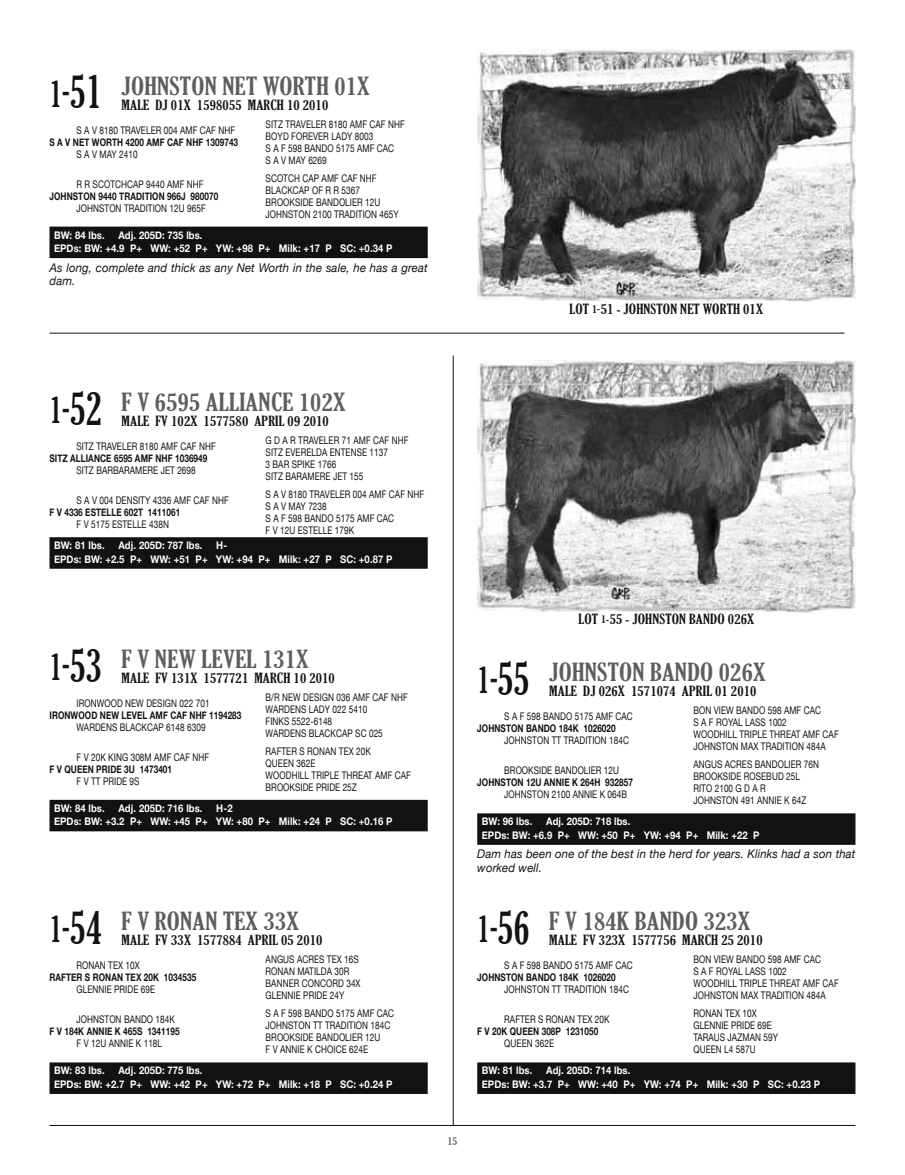
<style>
.page{position:relative;width:905px;height:1175px;background:#fff}
.page>*{position:absolute;margin:0;border:0;box-sizing:border-box;transform-origin:0 0}
.t1{font:extra-condensed 24px "Gloucester";letter-spacing:.01em;color:#5e5e5e;scale:1.2 1}
.t2{font:extra-condensed 13.5px "Gloucester";letter-spacing:.01em;color:#121212;scale:1.2 1}
.t3{font:italic 12px/13.5px "Helvetica Neue";letter-spacing:.01em;color:#121212;scale:.95 1}
.t4{font:10.5px/18px "Helvetica Neue";letter-spacing:.01em;color:#121212;scale:.78 1}
.t5{font:700 10.5px/13.5px "Helvetica Neue";letter-spacing:.01em;color:#fff;scale:.9 1}
.t6{font:700 10.5px "Helvetica Neue";letter-spacing:.01em;color:#121212;scale:.78 1}
.t7{font:extra-condensed 10.5px "Gloucester";color:#5e5e5e;scale:1.2 1}
.s1{font-size:36px;color:#121212}
.s2{font-size:45px;color:#121212}
.s3{font-size:10.5px}
</style>
<div class="page">
<hr style="left:50px;top:1125px;width:805px;height:1px;background:#121212">
<hr style="left:453px;top:356px;width:1px;height:769px;background:#121212">
<div style="left:477px;top:813px;width:378px;height:31px;background:#121212"></div>
<div style="left:477px;top:1062px;width:378px;height:32px;background:#121212"></div>
<div style="left:49px;top:227px;width:379px;height:31px;background:#121212"></div>
<div style="left:49px;top:537px;width:379px;height:32px;background:#121212"></div>
<div style="left:49px;top:800px;width:379px;height:31px;background:#121212"></div>
<div style="left:49px;top:1062px;width:379px;height:32px;background:#121212"></div>
<img style="left:477px;top:50px;width:378px;height:252px">
<img style="left:477px;top:360px;width:378px;height:252px">
<hr style="left:50px;top:333px;width:794px;height:1px;background:#121212">
<h1 class="t1" style="left:49px;top:72px;width:268px"><span class="s1">1-</span><span class="s2">51</span> JOHNSTON NET WORTH 01X</h1>
<p class="t2" style="left:121px;top:97px;width:174px">MALE DJ 01X 1598055 MARCH 10 2010</p>
<p class="t4" style="left:265px;top:115px;width:180px">SITZ TRAVELER 8180 AMF CAF NHF</p>
<p class="t4" style="left:76px;top:121px;width:205px">S A V 8180 TRAVELER 004 AMF CAF NHF</p>
<p class="t4" style="left:265px;top:127px;width:140px">BOYD FOREVER LADY 8003</p>
<p class="t6" style="left:49px;top:135px;width:243px">S A V NET WORTH 4200 AMF CAF NHF 1309743</p>
<p class="t4" style="left:265px;top:139px;width:166px">S A F 598 BANDO 5175 AMF CAC</p>
<p class="t4" style="left:76px;top:145px;width:80px">S A V MAY 2410</p>
<p class="t4" style="left:265px;top:151px;width:144px">S A V MAY 6269<br>SCOTCH CAP AMF CAF NHF</p>
<p class="t4" style="left:76px;top:175px;width:164px">R R SCOTCHCAP 9440 AMF NHF</p>
<p class="t4" style="left:265px;top:181px;width:123px">BLACKCAP OF R R 5367</p>
<p class="t6" style="left:49px;top:189px;width:218px">JOHNSTON 9440 TRADITION 966J 980070</p>
<p class="t4" style="left:265px;top:193px;width:149px">BROOKSIDE BANDOLIER 12U</p>
<p class="t4" style="left:76px;top:199px;width:167px">JOHNSTON TRADITION 12U 965F</p>
<p class="t4" style="left:265px;top:205px;width:172px">JOHNSTON 2100 TRADITION 465Y</p>
<p class="t5" style="left:54px;top:228px;width:58px">BW: 84 lbs.</p>
<p class="t5" style="left:54px;top:228px;width:377px;text-indent:64px">Adj. 205D: 735 lbs.<br>EPDs: BW: +4.9 P+ WW: +52 P+ YW: +98 P+ Milk: +17 P SC: +0.34 P</p>
<p class="t3" style="left:49px;top:260px;width:399px">As long, complete and thick as any Net Worth in the sale, he has a great dam.</p>
<p class="t2" style="left:569px;top:301px;width:163px">LOT <span class="s3">1-</span>51 - JOHNSTON NET WORTH 01X</p>
<h1 class="t1" style="left:49px;top:388px;width:248px"><span class="s1">1-</span><span class="s2">52</span> F V 6595 ALLIANCE 102X</h1>
<p class="t2" style="left:121px;top:413px;width:174px">MALE FV 102X 1577580 APRIL 09 2010</p>
<p class="t4" style="left:265px;top:431px;width:184px">G D A R TRAVELER 71 AMF CAF NHF</p>
<p class="t4" style="left:76px;top:437px;width:180px">SITZ TRAVELER 8180 AMF CAF NHF</p>
<p class="t4" style="left:265px;top:443px;width:158px">SITZ EVERELDA ENTENSE 1137</p>
<p class="t6" style="left:49px;top:452px;width:204px">SITZ ALLIANCE 6595 AMF NHF 1036949</p>
<p class="t4" style="left:265px;top:455px;width:92px">3 BAR SPIKE 1766</p>
<p class="t4" style="left:76px;top:461px;width:154px">SITZ BARBARAMERE JET 2698</p>
<p class="t4" style="left:265px;top:467px;width:205px">SITZ BARAMERE JET 155<br>S A V 8180 TRAVELER 004 AMF CAF NHF</p>
<p class="t4" style="left:76px;top:491px;width:197px">S A V 004 DENSITY 4336 AMF CAF NHF</p>
<p class="t4" style="left:265px;top:497px;width:80px">S A V MAY 7238</p>
<p class="t6" style="left:49px;top:506px;width:169px">F V 4336 ESTELLE 602T 1411061</p>
<p class="t4" style="left:265px;top:509px;width:166px">S A F 598 BANDO 5175 AMF CAC</p>
<p class="t4" style="left:76px;top:515px;width:120px">F V 5175 ESTELLE 438N</p>
<p class="t4" style="left:265px;top:521px;width:115px">F V 12U ESTELLE 179K</p>
<p class="t5" style="left:54px;top:538px;width:58px">BW: 81 lbs.</p>
<p class="t5" style="left:118px;top:538px;width:95px">Adj. 205D: 787 lbs.</p>
<p class="t5" style="left:54px;top:538px;width:377px;text-align:center">H-<br>EPDs: BW: +2.5 P+ WW: +51 P+ YW: +94 P+ Milk: +27 P SC: +0.87 P</p>
<h1 class="t1" style="left:49px;top:645px;width:217px"><span class="s1">1-</span><span class="s2">53</span> F V NEW LEVEL 131X</h1>
<p class="t2" style="left:121px;top:670px;width:179px">MALE FV 131X 1577721 MARCH 10 2010</p>
<p class="t4" style="left:265px;top:688px;width:184px">B/R NEW DESIGN 036 AMF CAF NHF</p>
<p class="t4" style="left:76px;top:694px;width:172px">IRONWOOD NEW DESIGN 022 701</p>
<p class="t4" style="left:265px;top:700px;width:132px">WARDENS LADY 022 5410</p>
<p class="t6" style="left:49px;top:708px;width:248px">IRONWOOD NEW LEVEL AMF CAF NHF 1194283</p>
<p class="t4" style="left:265px;top:712px;width:87px">FINKS 5522-6148</p>
<p class="t4" style="left:76px;top:718px;width:167px">WARDENS BLACKCAP 6148 6309</p>
<p class="t4" style="left:265px;top:724px;width:152px">WARDENS BLACKCAP SC 025<br>RAFTER S RONAN TEX 20K</p>
<p class="t4" style="left:76px;top:748px;width:172px">F V 20K KING 308M AMF CAF NHF</p>
<p class="t4" style="left:265px;top:754px;width:65px">QUEEN 362E</p>
<p class="t6" style="left:49px;top:762px;width:159px">F V QUEEN PRIDE 3U 1473401</p>
<p class="t4" style="left:265px;top:766px;width:188px">WOODHILL TRIPLE THREAT AMF CAF</p>
<p class="t4" style="left:76px;top:772px;width:82px">F V TT PRIDE 9S</p>
<p class="t4" style="left:265px;top:778px;width:119px">BROOKSIDE PRIDE 25Z</p>
<p class="t5" style="left:54px;top:801px;width:58px">BW: 84 lbs.</p>
<p class="t5" style="left:118px;top:801px;width:95px">Adj. 205D: 716 lbs.</p>
<p class="t5" style="left:54px;top:801px;width:377px;text-align:center">H-2<br>EPDs: BW: +3.2 P+ WW: +45 P+ YW: +80 P+ Milk: +24 P SC: +0.16 P</p>
<h1 class="t1" style="left:49px;top:907px;width:209px"><span class="s1">1-</span><span class="s2">54</span> F V RONAN TEX 33X</h1>
<p class="t2" style="left:121px;top:932px;width:169px">MALE FV 33X 1577884 APRIL 05 2010</p>
<p class="t4" style="left:265px;top:950px;width:121px">ANGUS ACRES TEX 16S</p>
<p class="t4" style="left:76px;top:956px;width:83px">RONAN TEX 10X</p>
<p class="t4" style="left:265px;top:962px;width:109px">RONAN MATILDA 30R</p>
<p class="t6" style="left:49px;top:971px;width:190px">RAFTER S RONAN TEX 20K 1034535</p>
<p class="t4" style="left:265px;top:974px;width:123px">BANNER CONCORD 34X</p>
<p class="t4" style="left:76px;top:980px;width:102px">GLENNIE PRIDE 69E</p>
<p class="t4" style="left:265px;top:986px;width:166px">GLENNIE PRIDE 24Y<br>S A F 598 BANDO 5175 AMF CAC</p>
<p class="t4" style="left:76px;top:1010px;width:128px">JOHNSTON BANDO 184K</p>
<p class="t4" style="left:265px;top:1016px;width:161px">JOHNSTON TT TRADITION 184C</p>
<p class="t6" style="left:49px;top:1025px;width:168px">F V 184K ANNIE K 465S 1341195</p>
<p class="t4" style="left:265px;top:1028px;width:149px">BROOKSIDE BANDOLIER 12U</p>
<p class="t4" style="left:76px;top:1034px;width:111px">F V 12U ANNIE K 118L</p>
<p class="t4" style="left:265px;top:1040px;width:133px">F V ANNIE K CHOICE 624E</p>
<p class="t5" style="left:54px;top:1063px;width:58px">BW: 83 lbs.</p>
<p class="t5" style="left:54px;top:1063px;width:377px;text-indent:64px">Adj. 205D: 775 lbs.<br>EPDs: BW: +2.7 P+ WW: +42 P+ YW: +72 P+ Milk: +18 P SC: +0.24 P</p>
<p class="t7" style="left:447px;top:1134px;width:10px">15</p>
<p class="t2" style="left:578px;top:611px;width:148px">LOT <span class="s3">1-</span>55 - JOHNSTON BANDO 026X</p>
<h1 class="t1" style="left:477px;top:658px;width:242px"><span class="s1">1-</span><span class="s2">55</span> JOHNSTON BANDO 026X</h1>
<p class="t2" style="left:549px;top:683px;width:174px">MALE DJ 026X 1571074 APRIL 01 2010</p>
<p class="t4" style="left:693px;top:701px;width:165px">BON VIEW BANDO 598 AMF CAC</p>
<p class="t4" style="left:504px;top:707px;width:166px">S A F 598 BANDO 5175 AMF CAC</p>
<p class="t4" style="left:693px;top:713px;width:121px">S A F ROYAL LASS 1002</p>
<p class="t6" style="left:477px;top:722px;width:179px">JOHNSTON BANDO 184K 1026020</p>
<p class="t4" style="left:693px;top:725px;width:188px">WOODHILL TRIPLE THREAT AMF CAF</p>
<p class="t4" style="left:504px;top:731px;width:161px">JOHNSTON TT TRADITION 184C</p>
<p class="t4" style="left:693px;top:737px;width:171px">JOHNSTON MAX TRADITION 484A<br>ANGUS ACRES BANDOLIER 76N</p>
<p class="t4" style="left:504px;top:761px;width:149px">BROOKSIDE BANDOLIER 12U</p>
<p class="t4" style="left:693px;top:767px;width:138px">BROOKSIDE ROSEBUD 25L</p>
<p class="t6" style="left:477px;top:776px;width:201px">JOHNSTON 12U ANNIE K 264H 932857</p>
<p class="t4" style="left:693px;top:779px;width:94px">RITO 2100 G D A R</p>
<p class="t4" style="left:504px;top:785px;width:159px">JOHNSTON 2100 ANNIE K 064B</p>
<p class="t4" style="left:693px;top:791px;width:146px">JOHNSTON 491 ANNIE K 64Z</p>
<p class="t5" style="left:482px;top:814px;width:58px">BW: 96 lbs.</p>
<p class="t5" style="left:482px;top:814px;width:310px;text-indent:64px">Adj. 205D: 718 lbs.<br>EPDs: BW: +6.9 P+ WW: +50 P+ YW: +94 P+ Milk: +22 P</p>
<p class="t3" style="left:477px;top:847px;width:399px">Dam has been one of the best in the herd for years. Klinks had a son that worked well.</p>
<h1 class="t1" style="left:477px;top:907px;width:229px"><span class="s1">1-</span><span class="s2">56</span> F V 184K BANDO 323X</h1>
<p class="t2" style="left:549px;top:932px;width:179px">MALE FV 323X 1577756 MARCH 25 2010</p>
<p class="t4" style="left:693px;top:950px;width:165px">BON VIEW BANDO 598 AMF CAC</p>
<p class="t4" style="left:504px;top:956px;width:166px">S A F 598 BANDO 5175 AMF CAC</p>
<p class="t4" style="left:693px;top:962px;width:121px">S A F ROYAL LASS 1002</p>
<p class="t6" style="left:477px;top:971px;width:179px">JOHNSTON BANDO 184K 1026020</p>
<p class="t4" style="left:693px;top:974px;width:188px">WOODHILL TRIPLE THREAT AMF CAF</p>
<p class="t4" style="left:504px;top:980px;width:161px">JOHNSTON TT TRADITION 184C</p>
<p class="t4" style="left:693px;top:986px;width:171px">JOHNSTON MAX TRADITION 484A<br>RONAN TEX 10X</p>
<p class="t4" style="left:504px;top:1010px;width:137px">RAFTER S RONAN TEX 20K</p>
<p class="t4" style="left:693px;top:1016px;width:102px">GLENNIE PRIDE 69E</p>
<p class="t6" style="left:477px;top:1025px;width:157px">F V 20K QUEEN 308P 1231050</p>
<p class="t4" style="left:693px;top:1028px;width:110px">TARAUS JAZMAN 59Y</p>
<p class="t4" style="left:504px;top:1034px;width:65px">QUEEN 362E</p>
<p class="t4" style="left:693px;top:1040px;width:81px">QUEEN L4 587U</p>
<p class="t5" style="left:482px;top:1063px;width:58px">BW: 81 lbs.</p>
<p class="t5" style="left:482px;top:1063px;width:377px;text-indent:64px">Adj. 205D: 714 lbs.<br>EPDs: BW: +3.7 P+ WW: +40 P+ YW: +74 P+ Milk: +30 P SC: +0.23 P</p>
</div>
